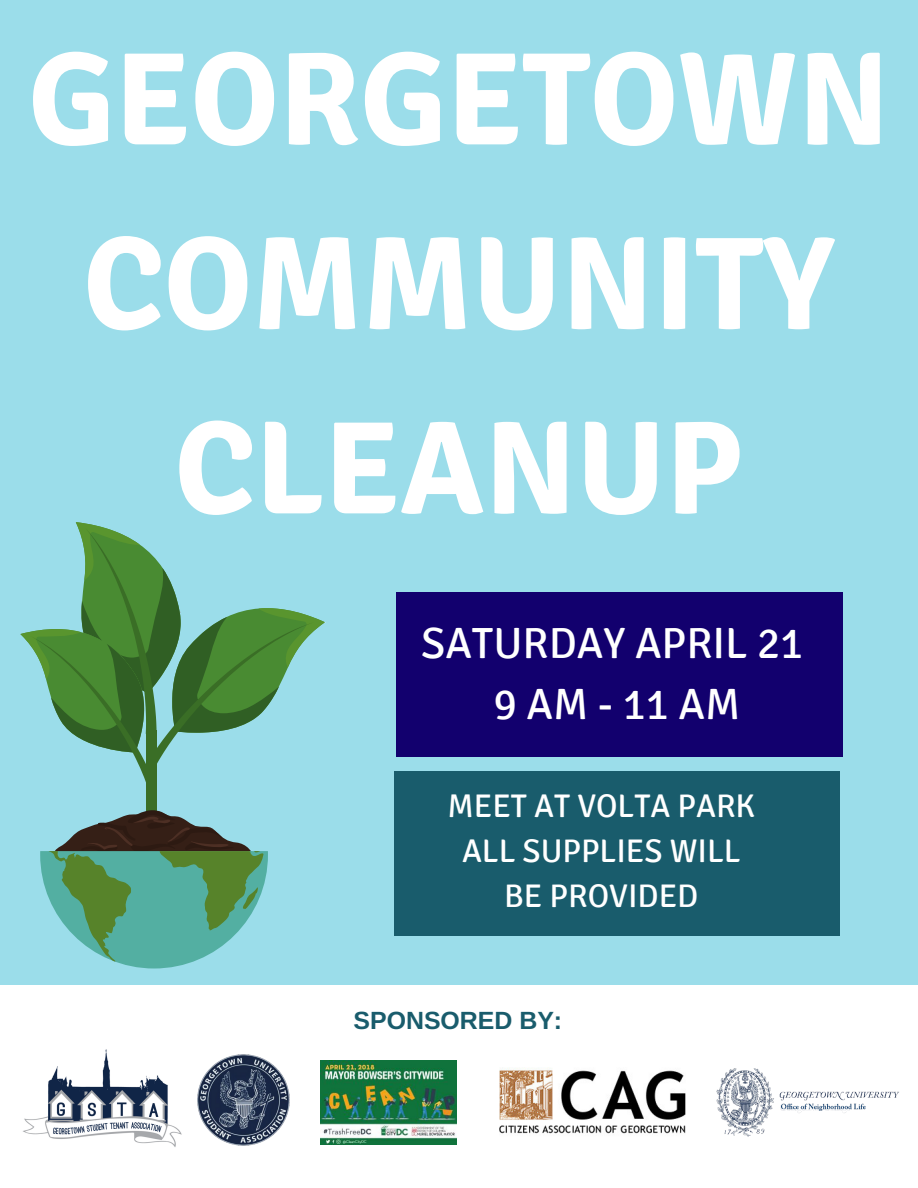
<style>
.page{position:relative;width:918px;height:1188px;background:#9bddea}
.page>*{position:absolute;margin:0;border:0;box-sizing:border-box;transform-origin:0 0}
.t1{font:700 132.3px/184.5px "Signika";color:#fff;text-align:center}
.t2{font:43.65px/60.8px "Signika";color:#fff;text-align:center}
.t3{font:32.7px/45px "Signika";color:#fff;text-align:center}
.t4{font:700 24.9px "Arimo";color:#195c6c}
</style>
<div class="page">
<svg style="left:20px;top:522px;width:305px;height:260px"></svg>
<div style="left:146px;top:730px;width:11px;height:137px;background:#3a6e26"></div>
<svg style="left:40px;top:810px;width:228px;height:159px"></svg>
<div style="left:396px;top:593px;width:447px;height:164px;background:#12006e"></div>
<div style="left:394px;top:772px;width:445px;height:164px;background:#195c6c"></div>
<div style="left:0;top:986px;width:918px;height:202px;background:#fff"></div>
<img style="left:716px;top:1068px;width:183px;height:69px">
<img style="left:500px;top:1067px;width:186px;height:67px">
<img style="left:321px;top:1061px;width:136px;height:83px">
<img style="left:23px;top:1049px;width:159px;height:98px">
<img style="left:197px;top:1054px;width:93px;height:92px">
<h1 class="t1" style="left:28px;top:9px;width:863px">GEORGETOWN<br>COMMUNITY<br>CLEANUP</h1>
<h2 class="t2" style="left:421px;top:614px;width:384px">SATURDAY APRIL 21<br>9AM-11AM</h2>
<p class="t3" style="left:448px;top:784px;width:309px">MEET AT VOLTA PARK<br>ALL SUPPLIES WILL<br>BE PROVIDED</p>
<p class="t4" style="left:354px;top:1007px;width:210px">SPONSORED BY:</p>
</div>
